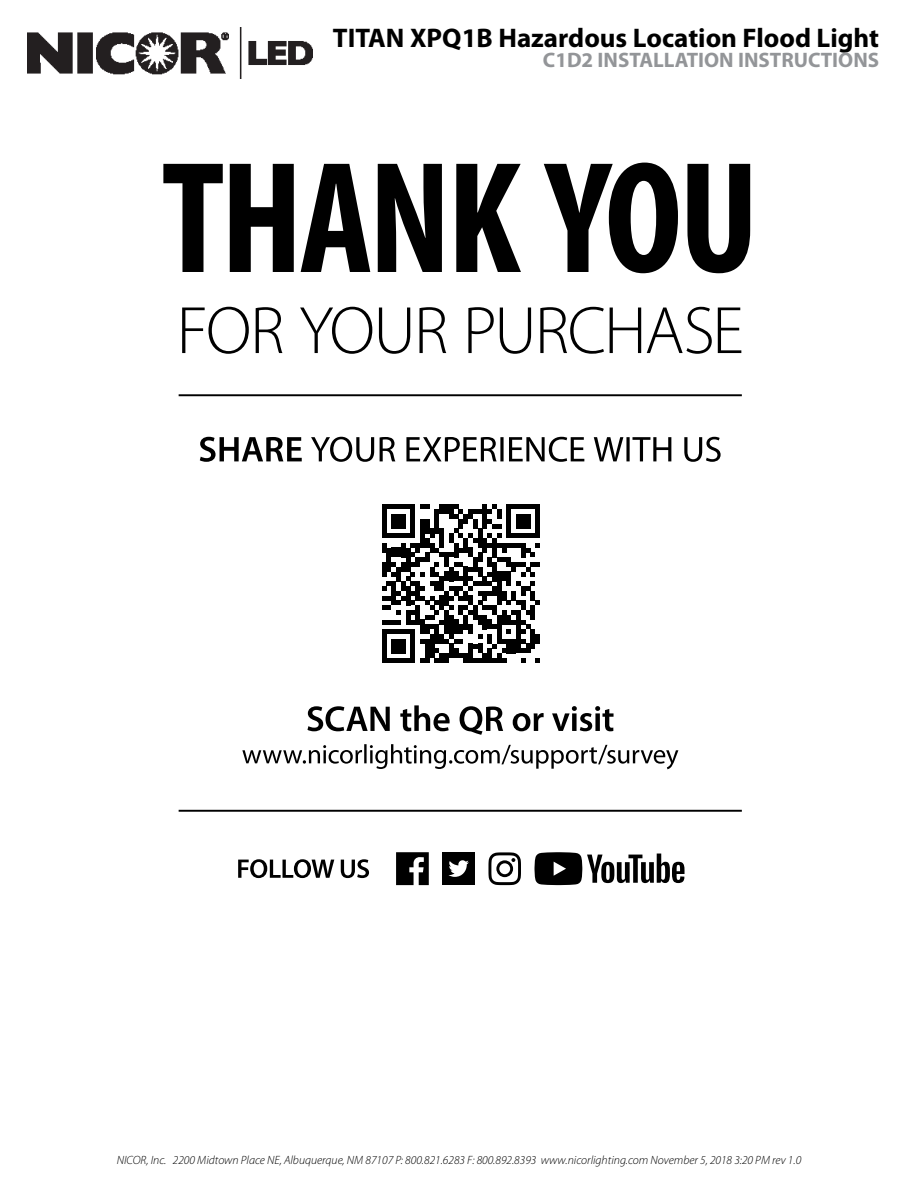
<style>
.page{position:relative;width:918px;height:1188px;background:#fff}
.page>*{position:absolute;margin:0;border:0;box-sizing:border-box;transform-origin:0 0}
.t1{font:700 27px "Myriad Pro";color:#000}
.t2{font:700 21px "Myriad Pro";color:#939598}
.t3{font:italic 300 12px "Myriad Pro";color:#000}
</style>
<div class="page">
<img style="left:27px;top:27px;width:285px;height:52px">
<svg style="left:182px;top:307px;width:559px;height:47px"></svg>
<svg style="left:163px;top:163px;width:587px;height:110px;fill:#000"></svg>
<hr style="left:179px;top:394px;width:563px;height:2px;background:#000">
<hr style="left:179px;top:810px;width:563px;height:2px;background:#000">
<svg style="left:382px;top:504px;width:158px;height:159px"></svg>
<svg style="left:242px;top:744px;width:436px;height:25px"></svg>
<svg style="left:307px;top:705px;width:307px;height:30px"></svg>
<svg style="left:200px;top:437px;width:521px;height:25px"></svg>
<svg style="left:238px;top:859px;width:131px;height:19px"></svg>
<div style="left:442px;top:852px;width:33px;height:33px;background:#000"></div>
<svg style="left:448px;top:860px;width:21px;height:17px"></svg>
<svg style="left:396px;top:852px;width:33px;height:33px"></svg>
<svg style="left:535px;top:852px;width:150px;height:33px"></svg>
<svg style="left:488px;top:852px;width:33px;height:33px"></svg>
<h1 class="t1" style="left:333px;top:21px;width:548px">TITAN XPQ1B Hazardous Location Flood Light</h1>
<h2 class="t2" style="left:543px;top:46px;width:338px">C1D2 INSTALLATION INSTRUCTIONS</h2>
<p class="t3" style="left:117px;top:1153px;width:686px">NICOR, Inc. 2200 Midtown Place NE, Albuquerque, NM 87107 P: 800.821.6283 F: 800.892.8393 www.nicorlighting.com November 5, 2018 3:20 PM rev 1.0</p>
</div>
